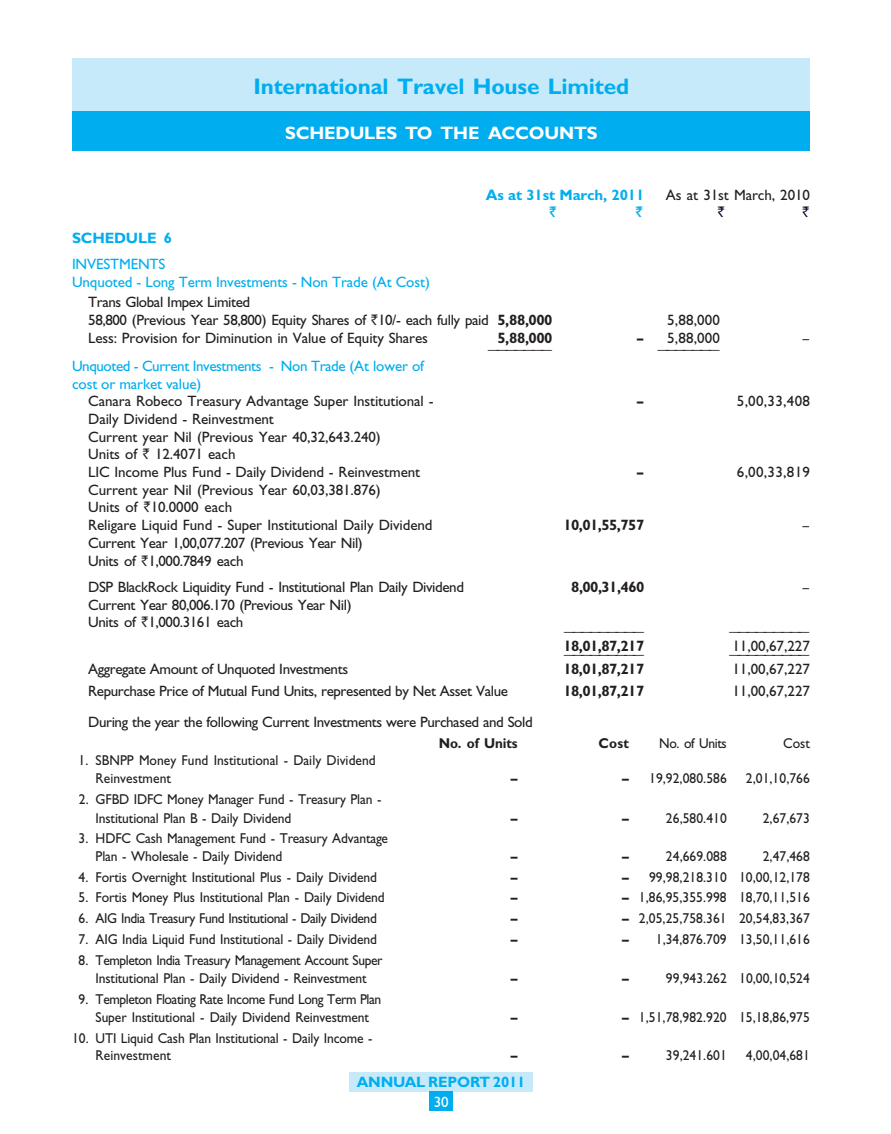
<style>
.page{position:relative;width:891px;height:1134px;background:#fff}
.page>*{position:absolute;margin:0;border:0;box-sizing:border-box;transform-origin:0 0}
.t1{font:22.5px "TT4188 O00";letter-spacing:-.005em;color:#00aeef}
.t2{font:18px "TT418 FO00";letter-spacing:-.01em;color:#fff}
.t3{font:15px/17.7px "TT418 DO00";letter-spacing:-.025em;color:#231f20}
.t4{font:15px/17.7px "TT418 DO00";letter-spacing:-.005em;color:#231f20}
.t5{font:15px "TT4192 O00";letter-spacing:-.035em;color:#231f20}
.t6{font:15px/17.7px "TT418 DO00";letter-spacing:-.025em;color:#00aeef}
.t7{font:15px/18px "TT418 DO00";letter-spacing:-.005em;color:#00aeef}
.t8{font:15px "TT4192 O00";letter-spacing:-.005em;color:#00aeef}
.t9{font:15px "TT418 BO00";letter-spacing:-.01em;color:#00aeef}
.t10{font:15px "TT418 DO00";color:#fff}
.t11{font:15px "TT4195 O00";color:#00aeef}
.t12{font:15px "TT4197 O00";color:#000524}
.t13{font:14.25px/17.7px "TT41 DAO00";letter-spacing:-.01em;color:#231f20;scale:.95 1}
.t14{font:14.25px "TT41 DAO00";letter-spacing:.01em;color:#231f20;scale:.95 1}
.t15{font:14.25px "TT41 DAO00";letter-spacing:-.03em;color:#231f20;scale:.95 1}
.t16{font:14.25px "TT41 D8 O00";letter-spacing:-.01em;color:#231f20;scale:.95 1}
.t17{font:14.25px "TT41 DEO00";color:#231f20;scale:.95 1}
.t18{font:12px "TT41 B7 O00";color:#231f20}
.s1{font-family:"TT4197 O00"}
.s2{font-family:"TT4192 O00"}
.s3{font-family:"TT41 DEO00"}
</style>
<div class="page">
<div style="left:72px;top:58px;width:738px;height:54px;background:#c7eafb"></div>
<div style="left:349px;top:1072px;width:184px;height:19px;background:#c7eafb"></div>
<div style="left:430px;top:1091px;width:23px;height:20px;background:#00aeef"></div>
<div style="left:72px;top:111px;width:738px;height:40px;background:#00aeef"></div>
<h1 class="t1" style="left:253px;top:78px;width:377px">International Travel House Limited</h1>
<p class="t2" style="left:285px;top:127px;width:314px">SCHEDULES TO THE ACCOUNTS</p>
<p class="t8" style="left:486px;top:189px;width:160px">As at 31st March, 2011</p>
<p class="t4" style="left:666px;top:188px;width:146px">As at 31st March, 2010</p>
<p class="t11" style="left:549px;top:203px;width:9px">`</p>
<p class="t11" style="left:635px;top:203px;width:9px">`</p>
<p class="t12" style="left:718px;top:203px;width:9px">`</p>
<p class="t12" style="left:802px;top:203px;width:9px">`</p>
<p class="t8" style="left:72px;top:233px;width:102px">SCHEDULE 6</p>
<p class="t7" style="left:72px;top:256px;width:359px">INVESTMENTS<br>Unquoted - Long Term Investments - Non Trade (At Cost)</p>
<p class="t3" style="left:88px;top:294px;width:466px">Trans Global Impex Limited<br>58,800 (Previous Year 58,800) Equity Shares of <span class="s1">`</span>10/- each fully paid <span class="s2">5,88,000</span></p>
<p class="t3" style="left:667px;top:312px;width:54px">5,88,000</p>
<p class="t4" style="left:88px;top:330px;width:341px">Less: Provision for Diminution in Value of Equity Shares</p>
<p class="t5" style="left:497px;top:332px;width:57px">5,88,000</p>
<p class="t3" style="left:636px;top:330px;width:85px"><span class="s2">–</span> 5,88,000</p>
<p class="t3" style="left:802px;top:330px;width:9px">–</p>
<p class="t18" style="left:487px;top:344px;width:67px">———————</p>
<p class="t18" style="left:657px;top:344px;width:65px">———————</p>
<p class="t6" style="left:72px;top:358px;width:354px">Unquoted - Current Investments - Non Trade (At lower of cost or market value)</p>
<p class="t4" style="left:88px;top:394px;width:347px">Canara Robeco Treasury Advantage Super Institutional -</p>
<p class="t5" style="left:637px;top:395px;width:9px">–</p>
<p class="t3" style="left:737px;top:394px;width:75px">5,00,33,408</p>
<p class="t4" style="left:88px;top:412px;width:333px">Daily Dividend - Reinvestment<br>Current year Nil (Previous Year 40,32,643.240)<br>Units of <span class="s1">`</span> 12.4071 each<br>LIC Income Plus Fund - Daily Dividend - Reinvestment</p>
<p class="t5" style="left:637px;top:466px;width:9px">–</p>
<p class="t3" style="left:737px;top:465px;width:75px">6,00,33,819</p>
<p class="t4" style="left:88px;top:482px;width:346px">Current year Nil (Previous Year 60,03,381.876)<br>Units of <span class="s1">`</span>10.0000 each<br>Religare Liquid Fund - Super Institutional Daily Dividend</p>
<p class="t5" style="left:563px;top:519px;width:82px">10,01,55,757</p>
<p class="t3" style="left:802px;top:518px;width:9px">–</p>
<p class="t3" style="left:88px;top:535px;width:276px">Current Year 1,00,077.207 (Previous Year Nil)<br>Units of <span class="s1">`</span>1,000.7849 each</p>
<p class="t3" style="left:88px;top:580px;width:377px">DSP BlackRock Liquidity Fund - Institutional Plan Daily Dividend</p>
<p class="t5" style="left:571px;top:581px;width:75px">8,00,31,460</p>
<p class="t3" style="left:802px;top:580px;width:9px">–</p>
<p class="t3" style="left:88px;top:597px;width:265px">Current Year 80,006.170 (Previous Year Nil)<br>Units of <span class="s1">`</span>1,000.3161 each</p>
<p class="t18" style="left:563px;top:626px;width:82px">—————————</p>
<p class="t18" style="left:729px;top:626px;width:83px">—————————</p>
<p class="t5" style="left:563px;top:640px;width:82px">18,01,87,217</p>
<p class="t3" style="left:732px;top:638px;width:79px">11,00,67,227</p>
<p class="t18" style="left:563px;top:650px;width:82px">—————————</p>
<p class="t18" style="left:729px;top:650px;width:83px">—————————</p>
<p class="t3" style="left:88px;top:662px;width:261px">Aggregate Amount of Unquoted Investments</p>
<p class="t5" style="left:563px;top:664px;width:82px">18,01,87,217</p>
<p class="t3" style="left:732px;top:662px;width:79px">11,00,67,227</p>
<p class="t3" style="left:88px;top:683px;width:421px">Repurchase Price of Mutual Fund Units, represented by Net Asset Value</p>
<p class="t5" style="left:563px;top:685px;width:82px">18,01,87,217</p>
<p class="t3" style="left:732px;top:683px;width:79px">11,00,67,227</p>
<p class="t3" style="left:88px;top:714px;width:446px">During the year the following Current Investments were Purchased and Sold</p>
<p class="t16" style="left:439px;top:737px;width:84px">No. of Units</p>
<p class="t16" style="left:599px;top:737px;width:33px">Cost</p>
<p class="t15" style="left:659px;top:737px;width:73px">No. of Units</p>
<p class="t13" style="left:783px;top:736px;width:30px">Cost</p>
<p class="t13" style="left:96px;top:753px;width:296px;text-indent:-17px">1. SBNPP Money Fund Institutional - Daily Dividend<br>Reinvestment</p>
<p class="t17" style="left:511px;top:774px;width:9px">–</p>
<p class="t14" style="left:622px;top:773px;width:112px"><span class="s3">–</span> 19,92,080.586</p>
<p class="t13" style="left:746px;top:771px;width:69px">2,01,10,766</p>
<p class="t13" style="left:96px;top:791px;width:302px;line-height:18.8px;text-indent:-17px">2. GFBD IDFC Money Manager Fund - Treasury Plan -<br>Institutional Plan B - Daily Dividend</p>
<p class="t13" style="left:96px;top:831px;width:309px;text-indent:-17px">3. HDFC Cash Management Fund - Treasury Advantage<br>Plan - Wholesale - Daily Dividend</p>
<p class="t17" style="left:511px;top:813px;width:9px">–</p>
<p class="t17" style="left:622px;top:813px;width:9px">–</p>
<p class="t13" style="left:666px;top:810px;width:66px">26,580.410</p>
<p class="t13" style="left:763px;top:810px;width:51px">2,67,673</p>
<p class="t17" style="left:511px;top:852px;width:9px">–</p>
<p class="t17" style="left:622px;top:852px;width:9px">–</p>
<p class="t13" style="left:666px;top:849px;width:66px">24,669.088</p>
<p class="t13" style="left:763px;top:849px;width:51px">2,47,468</p>
<p class="t13" style="left:78px;top:869px;width:316px">4. Fortis Overnight Institutional Plus - Daily Dividend</p>
<p class="t17" style="left:511px;top:872px;width:9px">–</p>
<p class="t13" style="left:622px;top:869px;width:199px"><span class="s3">–</span> 99,98,218.310 10,00,12,178</p>
<p class="t13" style="left:78px;top:890px;width:324px">5. Fortis Money Plus Institutional Plan - Daily Dividend</p>
<p class="t17" style="left:511px;top:893px;width:9px">–</p>
<p class="t14" style="left:622px;top:892px;width:199px"><span class="s3">–</span> 1,86,95,355.998 18,70,11,516</p>
<p class="t15" style="left:78px;top:913px;width:316px">6. AIG India Treasury Fund Institutional - Daily Dividend</p>
<p class="t17" style="left:511px;top:914px;width:9px">–</p>
<p class="t14" style="left:622px;top:913px;width:199px"><span class="s3">–</span> 2,05,25,758.361 20,54,83,367</p>
<p class="t13" style="left:78px;top:932px;width:316px">7. AIG India Liquid Fund Institutional - Daily Dividend</p>
<p class="t17" style="left:511px;top:934px;width:9px">–</p>
<p class="t14" style="left:622px;top:934px;width:199px"><span class="s3">–</span> 1,34,876.709 13,50,11,616</p>
<p class="t13" style="left:78px;top:952px;width:322px;line-height:18.8px;text-align:center">8. Templeton India Treasury Management Account Super<br>Institutional Plan - Daily Dividend - Reinvestment</p>
<p class="t17" style="left:511px;top:974px;width:9px">–</p>
<p class="t17" style="left:622px;top:974px;width:9px">–</p>
<p class="t13" style="left:666px;top:971px;width:153px">99,943.262 10,00,10,524</p>
<p class="t13" style="left:78px;top:992px;width:320px;text-align:center">9. Templeton Floating Rate Income Fund Long Term Plan<br>Super Institutional - Daily Dividend Reinvestment</p>
<p class="t13" style="left:96px;top:1030px;width:293px;text-indent:-24px">10. UTI Liquid Cash Plan Institutional - Daily Income -<br>Reinvestment</p>
<p class="t17" style="left:511px;top:1012px;width:9px">–</p>
<p class="t14" style="left:622px;top:1011px;width:199px"><span class="s3">–</span> 1,51,78,982.920 15,18,86,975</p>
<p class="t17" style="left:511px;top:1051px;width:9px">–</p>
<p class="t17" style="left:622px;top:1051px;width:9px">–</p>
<p class="t13" style="left:666px;top:1048px;width:66px">39,241.601</p>
<p class="t13" style="left:746px;top:1048px;width:69px">4,00,04,681</p>
<p class="t9" style="left:357px;top:1077px;width:170px">ANNUAL REPORT 2011</p>
<p class="t10" style="left:434px;top:1096px;width:16px">30</p>
</div>
